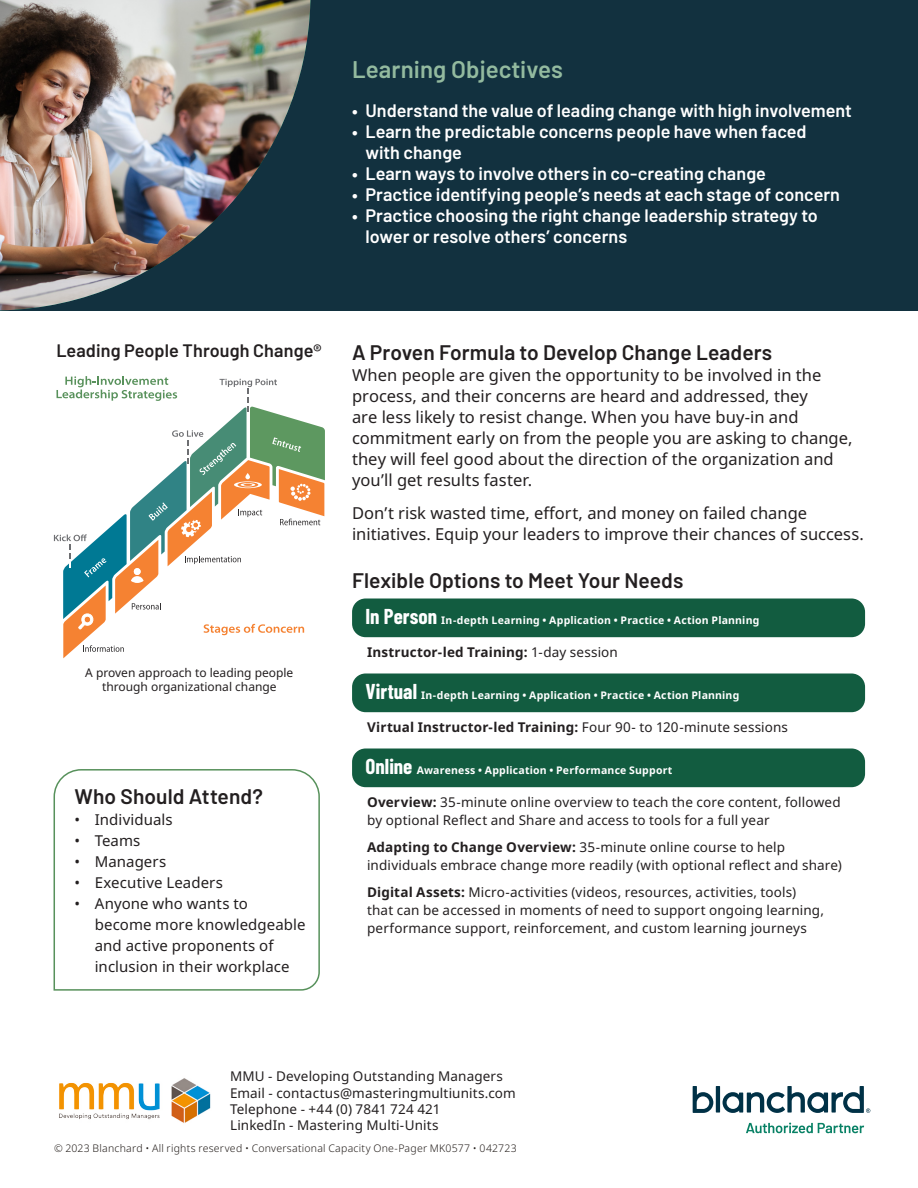
<style>
.page{position:relative;width:918px;height:1188px;background:#fff}
.page>*{position:absolute;margin:0;border:0;box-sizing:border-box;transform-origin:0 0}
.t1{font:600 24px "Barlow";color:#93ba9f}
.t2{font:600 21px "Barlow";letter-spacing:.005em;color:#231f20}
.t3{font:600 18px/21px "Barlow";color:#fff}
.t4{font:600 18px "Barlow";letter-spacing:.005em;color:#231f20}
.t5{font:16.5px/21px "Noto Sans";color:#231f20}
.t6{font:15px/21px "Noto Sans";letter-spacing:.005em;color:#231f20}
.Back_Page_Subheads{font:13.5px/18px "Noto Sans";letter-spacing:.01em;color:#231f20}
.t7{font:700 13.5px "Noto Sans";letter-spacing:.01em;color:#231f20}
.t8{font:500 13.5px/15px "Barlow";letter-spacing:.02em;color:#12313f}
.t9{font:12px/14.4px "Noto Sans";color:#231f20;text-align:center}
.t10{font:700 10.5px "Noto Sans";letter-spacing:.02em;color:#fff}
.t11{font:300 10.5px "Noto Sans";letter-spacing:.02em;color:#241e1b}
.s1{font-family:"Barlow Condensed";font-size:21px}
.s2{font-weight:400}
.s3{font-weight:700}
</style>
<div class="page">
<div style="left:0;top:0;width:918px;height:310px;background:#12313f"></div>
<img style="left:0;top:0;width:310px;height:310px">
<div style="left:352px;top:598px;width:513px;height:39px;background:#125c40;border-radius:14px"></div>
<div style="left:352px;top:674px;width:513px;height:38px;background:#125c40;border-radius:14px"></div>
<div style="left:352px;top:748px;width:513px;height:39px;background:#125c40;border-radius:14px"></div>
<svg style="left:54px;top:376px;width:271px;height:282px"></svg>
<svg style="left:53px;top:769px;width:267px;height:222px"></svg>
<svg style="left:692px;top:1086px;width:21px;height:27px"></svg>
<hr style="left:716px;top:1086px;width:4px;height:27px;background:#003146">
<svg style="left:722px;top:1086px;width:148px;height:47px"></svg>
<img style="left:59px;top:1078px;width:152px;height:45px">
<p class="t1" style="left:352px;top:51px;width:212px">Learning Objectives</p>
<p class="t3" style="left:352px;top:99px;width:501px">• Understand the value of leading change with high involvement</p>
<p class="t3" style="left:366px;top:120px;width:443px;text-indent:-14px">• Learn the predictable concerns people have when faced with change</p>
<p class="t3" style="left:352px;top:162px;width:415px">• Learn ways to involve others in co-creating change</p>
<p class="t3" style="left:352px;top:183px;width:490px">• Practice identifying people’s needs at each stage of concern</p>
<p class="t3" style="left:366px;top:204px;width:454px;text-indent:-14px">• Practice choosing the right change leadership strategy to lower or resolve others’ concerns</p>
<p class="t4" style="left:56px;top:337px;width:267px">Leading People Through Change®</p>
<p class="t9" style="left:85px;top:666px;width:210px">A proven approach to leading people through organizational change</p>
<p class="t2" style="left:75px;top:781px;width:190px">Who Should Attend?</p>
<p class="t6" style="left:75px;top:809px;width:100px">• Individuals</p>
<p class="t6" style="left:75px;top:830px;width:67px">• Teams</p>
<p class="t6" style="left:75px;top:851px;width:93px">• Managers</p>
<p class="t6" style="left:75px;top:872px;width:150px">• Executive Leaders</p>
<p class="t6" style="left:95px;top:893px;width:212px;text-indent:-20px">• Anyone who wants to become more knowledgeable and active proponents of inclusion in their workplace</p>
<p class="t2" style="left:352px;top:337px;width:422px">A Proven Formula to Develop Change Leaders</p>
<p class="t5" style="left:352px;top:365px;width:502px">When people are given the opportunity to be involved in the process, and their concerns are heard and addressed, they<br>are less likely to resist change. When you have buy-in and commitment early on from the people you are asking to change, they will feel good about the direction of the organization and you’ll get results faster.</p>
<p class="t5" style="left:352px;top:503px;width:513px">Don’t risk wasted time, effort, and money on failed change initiatives. Equip your leaders to improve their chances of success.</p>
<p class="t2" style="left:352px;top:565px;width:333px">Flexible Options to Meet Your Needs</p>
<p class="t10" style="left:366px;top:614px;width:395px"><span class="s1">In Person</span> In-depth Learning • Application • Practice • Action Planning</p>
<p class="t7" style="left:367px;top:644px;width:252px">Instructor-led Training: <span class="s2">1-day session</span></p>
<p class="t10" style="left:366px;top:689px;width:375px"><span class="s1">Virtual</span> In-depth Learning • Application • Practice • Action Planning</p>
<p class="t7" style="left:367px;top:719px;width:423px">Virtual Instructor-led Training: <span class="s2">Four 90- to 120-minute sessions</span></p>
<p class="t10" style="left:366px;top:764px;width:308px"><span class="s1">Online</span> Awareness • Application • Performance Support</p>
<p class="Back_Page_Subheads" style="left:367px;top:793px;width:475px"><span class="s3">Overview:</span> 35-minute online overview to teach the core content, followed by optional Reflect and Share and access to tools for a full year</p>
<p class="Back_Page_Subheads" style="left:367px;top:838px;width:476px"><span class="s3">Adapting to Change Overview:</span> 35-minute online course to help individuals embrace change more readily (with optional reflect and share)</p>
<p class="Back_Page_Subheads" style="left:367px;top:883px;width:458px"><span class="s3">Digital Assets:</span> Micro-activities (videos, resources, activities, tools) that can be accessed in moments of need to support ongoing learning, performance support, reinforcement, and custom learning journeys</p>
<p class="Back_Page_Subheads" style="left:230px;top:1068px;width:275px">MMU - Developing Outstanding Managers</p>
<p class="Back_Page_Subheads" style="left:230px;top:1084px;width:287px">Email - contactus@masteringmultiunits.com</p>
<p class="Back_Page_Subheads" style="left:230px;top:1100px;width:212px">Telephone - +44 (0) 7841 724 421</p>
<p class="Back_Page_Subheads" style="left:230px;top:1116px;width:210px">LinkedIn - Mastering Multi-Units</p>
<p class="t8" style="left:189px;top:1094px;width:93px">blanchard.com<br>760.233.6725</p>
<p class="t11" style="left:54px;top:1142px;width:464px">© 2023 Blanchard • All rights reserved • Conversational Capacity One-Pager MK0577 • 042723</p>
</div>
